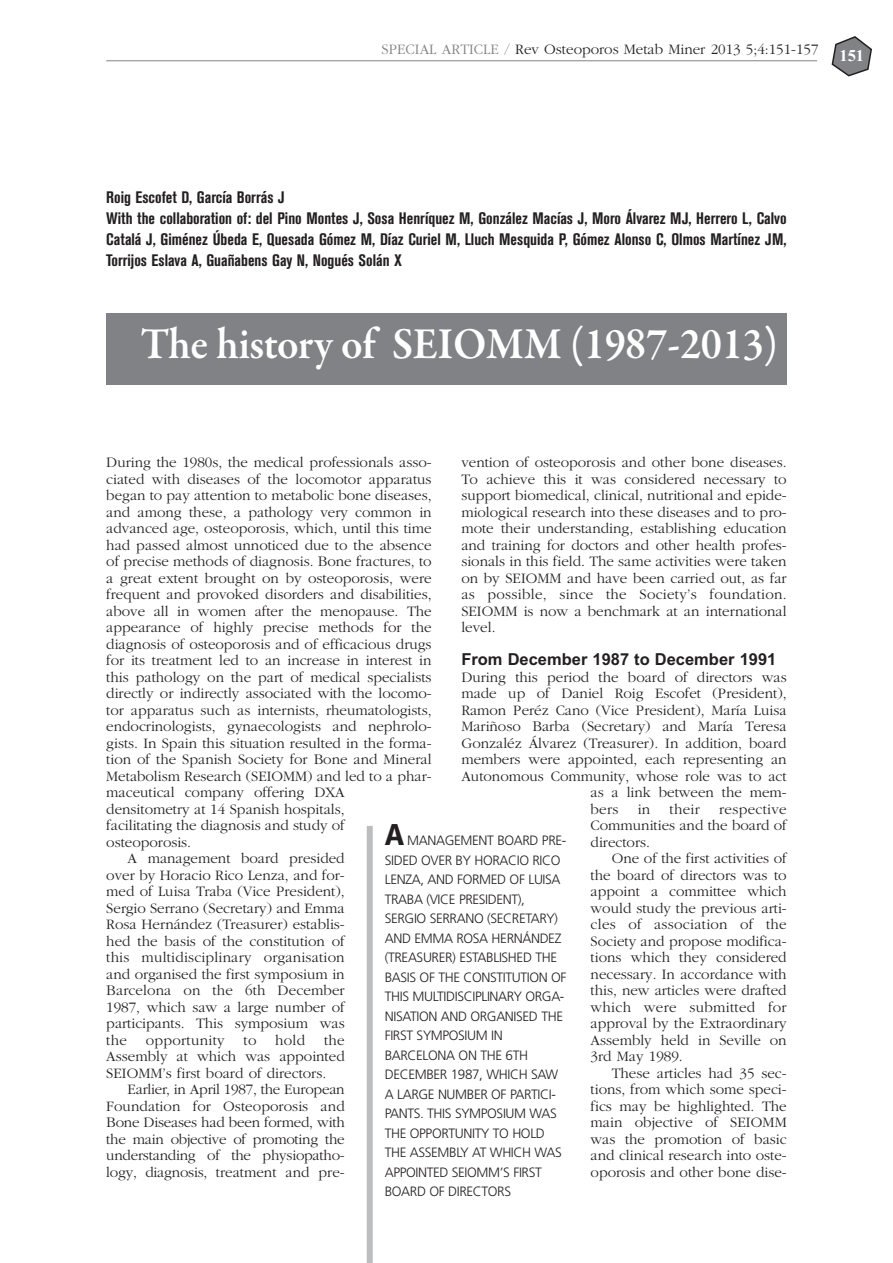
<style>
.page{position:relative;width:893px;height:1263px;background:#fff}
.page>*{position:absolute;margin:0;border:0;box-sizing:border-box;transform-origin:0 0}
.t1{font:600 45px "Garamond Premr Pro";letter-spacing:-.01em;color:#fff;scale:.95 1}
.t2{font:900 condensed 30px "Frutiger";color:#231f20}
.t3{font:700 condensed 16.5px/21px "Akzidenz Grotesk BE";color:#231f20}
.t4{font:700 16.5px "Arial";color:#231f20}
.t5{font:700 16.5px "Times New Roman";color:#fff}
.t6{font:300 15px/16.5px "Garamond";color:#231f20;text-align:justify}
.t7{font:300 15px "Garamond";letter-spacing:.02em;color:#231f20}
.t8{font:300 13.5px/19.5px "Frutiger";letter-spacing:-.03em;color:#231f20}
.s1{color:#808285}
</style>
<div class="page">
<svg style="left:832px;top:36px;width:40px;height:40px"></svg>
<hr style="left:106px;top:60px;width:711px;height:1px;background:#808285">
<div style="left:106px;top:313px;width:681px;height:72px;background:#808285"></div>
<div style="left:367px;top:826px;width:6px;height:437px;background:#bcbdc0"></div>
<p class="t6" style="left:382px;top:42px;width:438px"><span class="s1">SPECIAL ARTICLE /</span> Rev Osteoporos Metab Miner 2013 5;4:151-157</p>
<p class="t5" style="left:839px;top:46px;width:26px">151</p>
<p class="t3" style="left:106px;top:188px;width:682px">Roig Escofet D, García Borrás J<br>With the collaboration of: del Pino Montes J, Sosa Henríquez M, González Macías J, Moro Álvarez MJ, Herrero L, Calvo Catalá J, Giménez Úbeda E, Quesada Gómez M, Díaz Curiel M, Lluch Mesquida P, Gómez Alonso C, Olmos Martínez JM, Torrijos Eslava A, Guañabens Gay N, Nogués Solán X</p>
<h1 class="t1" style="left:140px;top:326px;width:672px">The history of SEIOMM (1987-2013)</h1>
<p class="t6" style="left:461px;top:455px;width:327px">vention of osteoporosis and other bone diseases.<br>To achieve this it was considered necessary to support biomedical, clinical, nutritional and epide&shy;miological research into these diseases and to pro&shy;mote their understanding, establishing education and training for doctors and other health profes&shy;sionals in this field. The same activities were taken on by SEIOMM and have been carried out, as far as possible, since the Society’s foundation.<br>SEIOMM is now a benchmark at an international level.</p>
<p class="t4" style="left:461px;top:653px;width:317px">From December 1987 to December 1991</p>
<p class="t6" style="left:461px;top:670px;width:327px">During this period the board of directors was</p>
<p class="t6" style="left:461px;top:686px;width:327px">made up of Daniel Roig Escofet (President),</p>
<p class="t6" style="left:461px;top:703px;width:327px">Ramon Peréz Cano (Vice President), María Luisa</p>
<p class="t6" style="left:461px;top:719px;width:327px">Mariñoso Barba (Secretary) and María Teresa</p>
<p class="t6" style="left:461px;top:736px;width:327px">Gonzaléz Álvarez (Treasurer). In addition, board</p>
<p class="t6" style="left:461px;top:752px;width:327px">members were appointed, each representing an</p>
<p class="t6" style="left:461px;top:769px;width:327px">Autonomous Community, whose role was to act</p>
<p class="t6" style="left:591px;top:785px;width:198px">as a link between the mem-</p>
<p class="t6" style="left:591px;top:802px;width:29px">bers</p>
<p class="t6" style="left:638px;top:802px;width:14px">in</p>
<p class="t6" style="left:670px;top:802px;width:32px">their</p>
<p class="t6" style="left:106px;top:455px;width:327px">During the 1980s, the medical professionals asso-</p>
<p class="t6" style="left:106px;top:472px;width:327px">ciated with diseases of the locomotor apparatus</p>
<p class="t6" style="left:106px;top:488px;width:327px">began to pay attention to metabolic bone diseases,</p>
<p class="t6" style="left:106px;top:505px;width:327px">and among these, a pathology very common in</p>
<p class="t6" style="left:106px;top:521px;width:327px">advanced age, osteoporosis, which, until this time</p>
<p class="t6" style="left:106px;top:538px;width:327px">had passed almost unnoticed due to the absence</p>
<p class="t6" style="left:106px;top:554px;width:327px">of precise methods of diagnosis. Bone fractures, to</p>
<p class="t6" style="left:106px;top:571px;width:327px">a great extent brought on by osteoporosis, were</p>
<p class="t6" style="left:106px;top:587px;width:327px">frequent and provoked disorders and disabilities,</p>
<p class="t6" style="left:106px;top:604px;width:327px">above all in women after the menopause. The</p>
<p class="t6" style="left:106px;top:620px;width:327px">appearance of highly precise methods for the</p>
<p class="t6" style="left:106px;top:637px;width:327px">diagnosis of osteoporosis and of efficacious drugs</p>
<p class="t6" style="left:106px;top:653px;width:327px">for its treatment led to an increase in interest in</p>
<p class="t6" style="left:106px;top:670px;width:327px">this pathology on the part of medical specialists</p>
<p class="t6" style="left:106px;top:686px;width:327px">directly or indirectly associated with the locomo-</p>
<p class="t6" style="left:106px;top:703px;width:327px">tor apparatus such as internists, rheumatologists,</p>
<p class="t6" style="left:106px;top:719px;width:327px">endocrinologists, gynaecologists and nephrolo-</p>
<p class="t6" style="left:106px;top:736px;width:327px">gists. In Spain this situation resulted in the forma-</p>
<p class="t6" style="left:106px;top:752px;width:327px">tion of the Spanish Society for Bone and Mineral</p>
<p class="t6" style="left:106px;top:769px;width:327px">Metabolism Research (SEIOMM) and led to a phar-</p>
<p class="t6" style="left:106px;top:785px;width:240px">maceutical company offering DXA</p>
<p class="t6" style="left:106px;top:802px;width:240px">densitometry at 14 Spanish hospitals,</p>
<p class="t6" style="left:106px;top:818px;width:240px">facilitating the diagnosis and study of</p>
<p class="t6" style="left:106px;top:835px;width:86px">osteoporosis.</p>
<p class="t6" style="left:128px;top:851px;width:219px">A management board presided</p>
<p class="t6" style="left:106px;top:868px;width:240px">over by Horacio Rico Lenza, and for-</p>
<p class="t6" style="left:106px;top:884px;width:240px">med of Luisa Traba (Vice President),</p>
<p class="t6" style="left:106px;top:901px;width:240px">Sergio Serrano (Secretary) and Emma</p>
<p class="t6" style="left:106px;top:917px;width:240px">Rosa Hernández (Treasurer) establis-</p>
<p class="t6" style="left:106px;top:934px;width:240px">hed the basis of the constitution of</p>
<p class="t6" style="left:106px;top:950px;width:240px">this multidisciplinary organisation</p>
<p class="t6" style="left:106px;top:967px;width:240px">and organised the first symposium in</p>
<p class="t6" style="left:106px;top:983px;width:240px">Barcelona on the 6th December</p>
<p class="t6" style="left:106px;top:1000px;width:240px">1987, which saw a large number of</p>
<p class="t6" style="left:106px;top:1016px;width:240px">participants. This symposium was</p>
<p class="t6" style="left:106px;top:1033px;width:22px">the</p>
<p class="t7" style="left:146px;top:1034px;width:80px">opportunity</p>
<p class="t6" style="left:243px;top:1033px;width:14px">to</p>
<p class="t6" style="left:275px;top:1033px;width:31px">hold</p>
<p class="t6" style="left:591px;top:802px;width:198px;text-indent:129px">respective Communities and the board of directors.</p>
<p class="t6" style="left:591px;top:851px;width:198px;text-indent:21px">One of the first activities of the board of directors was to appoint a committee which would study the previous arti&shy;cles of association of the Society and propose modifica&shy;tions which they considered necessary. In accordance with this, new articles were drafted which were submitted for approval by the Extraordinary Assembly held in Seville on 3rd May 1989.</p>
<p class="t6" style="left:591px;top:1066px;width:198px;text-indent:21px">These articles had 35 sec&shy;tions, from which some speci&shy;fics may be highlighted. The main objective of SEIOMM was the promotion of basic and clinical research into oste&shy;oporosis and other bone dise-</p>
<h2 class="t2" style="left:385px;top:823px;width:21px">A</h2>
<p class="t8" style="left:385px;top:832px;width:183px;text-indent:23px">MANAGEMENT BOARD PRE-<br>SIDED OVER BY HORACIO RICO<br>LENZA, AND FORMED OF LUISA<br>TRABA (VICE PRESIDENT),<br>SERGIO SERRANO (SECRETARY)<br>AND EMMA ROSA HERNÁNDEZ (TREASURER) ESTABLISHED THE<br>BASIS OF THE CONSTITUTION OF<br>THIS MULTIDISCIPLINARY ORGA-<br>NISATION AND ORGANISED THE<br>FIRST SYMPOSIUM IN<br>BARCELONA ON THE 6TH<br>DECEMBER 1987, WHICH SAW<br>A LARGE NUMBER OF PARTICI-<br>PANTS. THIS SYMPOSIUM WAS<br>THE OPPORTUNITY TO HOLD<br>THE ASSEMBLY AT WHICH WAS<br>APPOINTED SEIOMM’S FIRST<br>BOARD OF DIRECTORS</p>
<p class="t6" style="left:106px;top:1033px;width:240px;text-indent:218px">the Assembly at which was appointed SEIOMM’s first board of directors.</p>
<p class="t6" style="left:106px;top:1082px;width:240px;text-indent:21px">Earlier, in April 1987, the European Foundation for Osteoporosis and Bone Diseases had been formed, with the main objective of promoting the understanding of the physiopatho&shy;logy, diagnosis, treatment and pre-</p>
</div>
